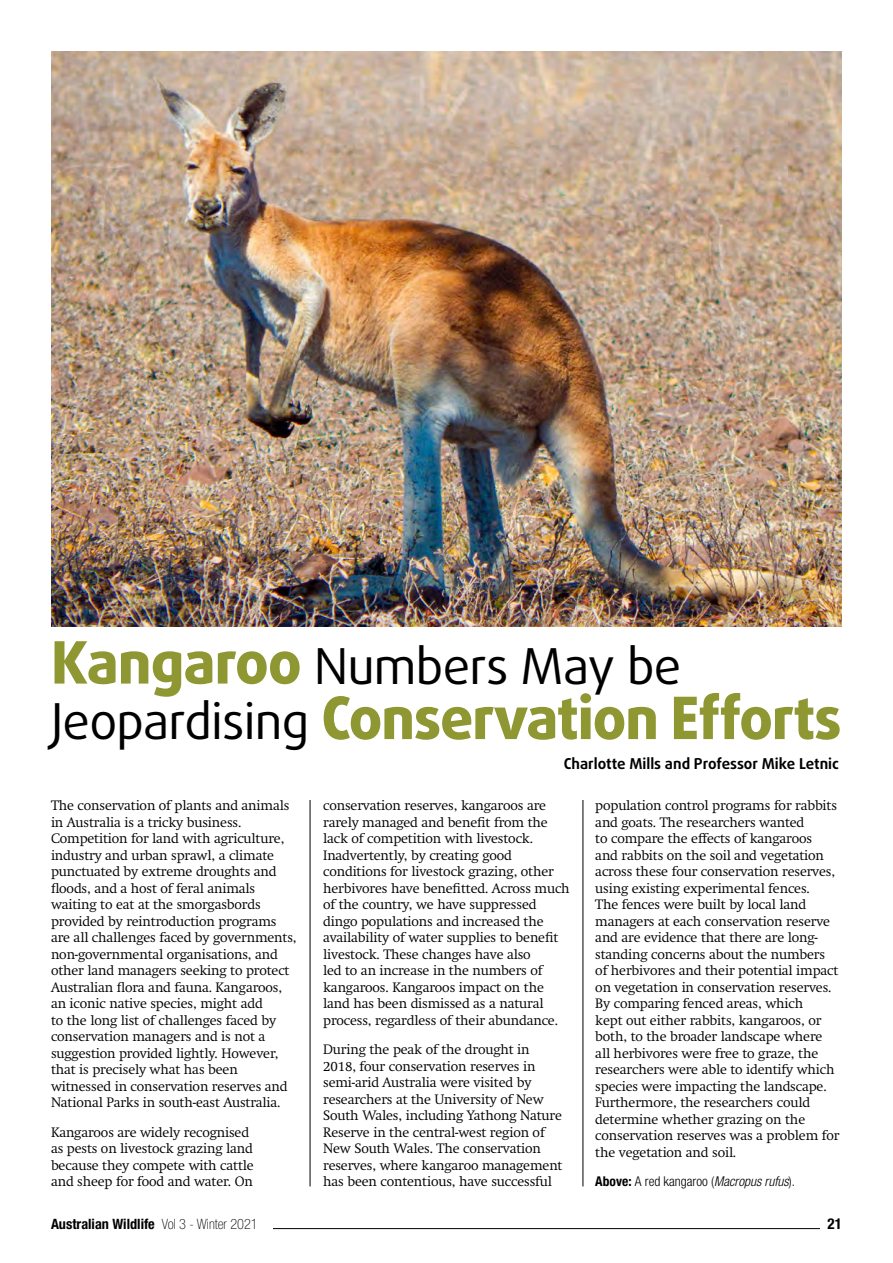
<style>
.page{position:relative;width:893px;height:1263px;background:#fff}
.page>*{position:absolute;margin:0;border:0;box-sizing:border-box;transform-origin:0 0}
.t1{font:800 58.5px "Daxline Pro";letter-spacing:-.02em;color:#8e9732}
.t2{font:49.5px "Daxline Pro";letter-spacing:-.015em;color:#000}
.t3{font:700 15px "Daxline Pro";color:#000}
.t4{font:700 condensed 15px "Helvetica Neue LT Std";color:#000}
.t5{font:700 condensed 14.25px "Helvetica Neue LT Std";color:#000}
.t6{font:300 13.5px/16.5px "Swift";letter-spacing:-.01em;color:#000}
.t7{font:300 condensed 13.5px "Helvetica Neue LT Std";color:#000}
.s1{font-weight:800;font-size:58.5px;color:#8e9732}
.s2{font-weight:400;font-size:49.5px;color:#000}
.s3{font-weight:700}
.s4{font-style:italic}
.s5{font-weight:100}
</style>
<div class="page">
<hr style="left:53px;top:1228px;width:769px;height:1px;background:#000">
<div style="left:51px;top:1213px;width:221px;height:21px;background:#fff"></div>
<div style="left:821px;top:1213px;width:21px;height:21px;background:#fff"></div>
<hr style="left:310px;top:800px;width:1px;height:386px;background:#000">
<hr style="left:583px;top:800px;width:1px;height:386px;background:#000">
<img style="left:51px;top:51px;width:791px;height:575px">
<h2 class="t2" style="left:51px;top:633px;width:632px"><span class="s1">Kangaroo</span> Numbers May be</h2>
<h1 class="t1" style="left:51px;top:679px;width:792px"><span class="s2">Jeopardising</span> Conservation Efforts</h1>
<p class="t3" style="left:564px;top:753px;width:277px">Charlotte Mills and Professor Mike Letnic</p>
<p class="t6" style="left:323px;top:797px;width:248px">conservation reserves, kangaroos are rarely managed and benefit from the lack of competition with livestock.<br>Inadvertently, by creating good conditions for livestock grazing, other herbivores have benefitted. Across much of the country, we have suppressed dingo populations and increased the availability of water supplies to benefit livestock. These changes have also<br>led to an increase in the numbers of kangaroos. Kangaroos impact on the land has been dismissed as a natural process, regardless of their abundance.</p>
<p class="t6" style="left:323px;top:1041px;width:241px">During the peak of the drought in 2018, four conservation reserves in semi-arid Australia were visited by researchers at the University of New South Wales, including Yathong Nature Reserve in the central-west region of New South Wales. The conservation reserves, where kangaroo management has been contentious, have successful</p>
<p class="t6" style="left:595px;top:797px;width:246px">population control programs for rabbits and goats. The researchers wanted<br>to compare the effects of kangaroos<br>and rabbits on the soil and vegetation across these four conservation reserves, using existing experimental fences.<br>The fences were built by local land managers at each conservation reserve and are evidence that there are long&shy;standing concerns about the numbers of herbivores and their potential impact on vegetation in conservation reserves.<br>By comparing fenced areas, which<br>kept out either rabbits, kangaroos, or both, to the broader landscape where all herbivores were free to graze, the researchers were able to identify which species were impacting the landscape.<br>Furthermore, the researchers could determine whether grazing on the conservation reserves was a problem for the vegetation and soil.</p>
<p class="t7" style="left:595px;top:1174px;width:201px"><span class="s3">Above:</span> A red kangaroo (<span class="s4">Macropus rufus</span>).</p>
<p class="t6" style="left:51px;top:797px;width:247px">The conservation of plants and animals in Australia is a tricky business.<br>Competition for land with agriculture, industry and urban sprawl, a climate punctuated by extreme droughts and floods, and a host of feral animals waiting to eat at the smorgasbords provided by reintroduction programs are all challenges faced by governments, non-governmental organisations, and other land managers seeking to protect Australian flora and fauna. Kangaroos, an iconic native species, might add<br>to the long list of challenges faced by conservation managers and is not a suggestion provided lightly. However, that is precisely what has been witnessed in conservation reserves and National Parks in south-east Australia.</p>
<p class="t6" style="left:51px;top:1124px;width:204px">Kangaroos are widely recognised as pests on livestock grazing land because they compete with cattle and sheep for food and water. On</p>
<p class="t5" style="left:51px;top:1215px;width:208px">Australian Wildlife <span class="s5">Vol 3 - Winter 2021</span></p>
<p class="t4" style="left:827px;top:1214px;width:16px">21</p>
</div>
